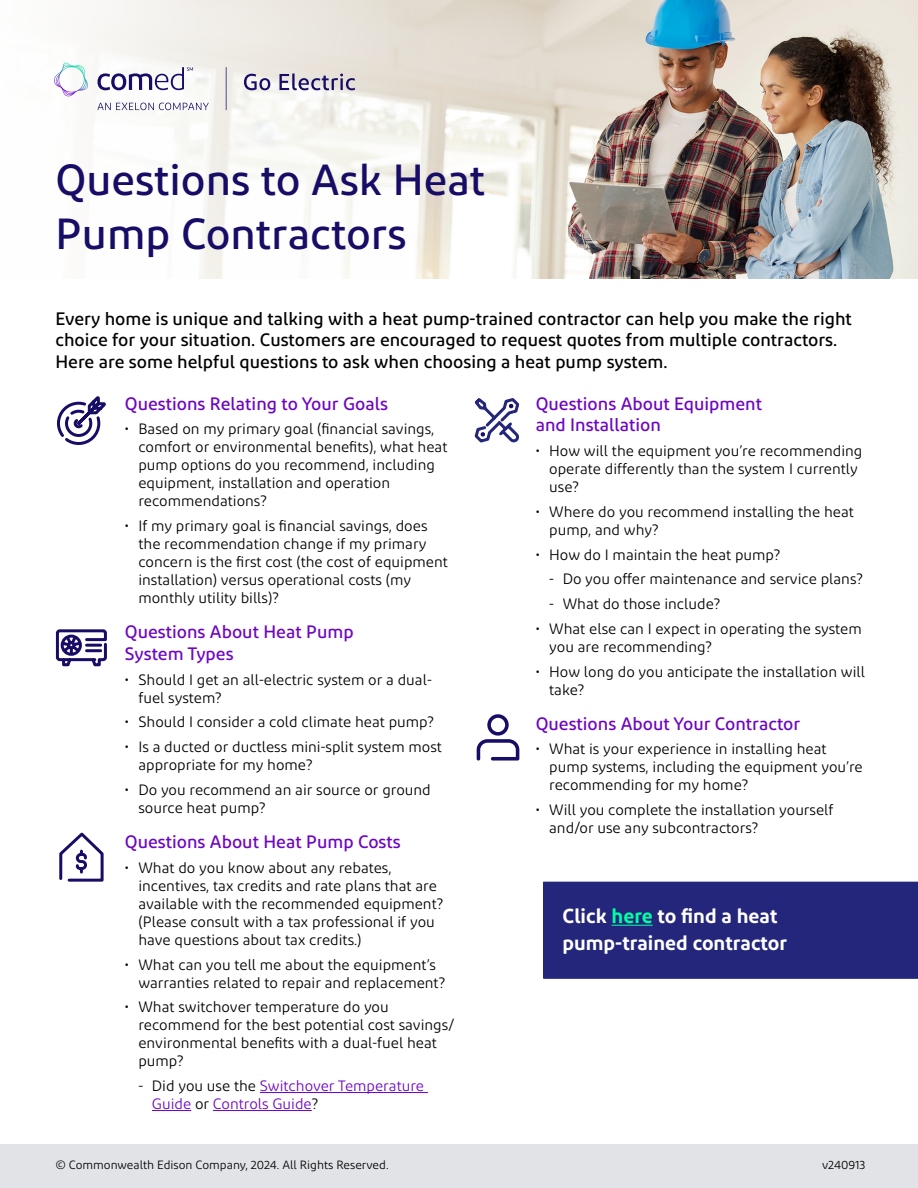
<style>
.page{position:relative;width:918px;height:1188px;background:#fff}
.page>*{position:absolute;margin:0;border:0;box-sizing:border-box;transform-origin:0 0}
.t1{font:500 43.5px/54px "Diodrum";color:#170d67}
.CTA{font:600 20.25px/27px "Diodrum";color:#fff}
.t2{font:500 18px/21.6px "Diodrum";color:#000}
.t3{font:500 18px/21.6px "Diodrum";color:#6e06c1}
.t4{font:15px/18px "Diodrum";color:#000}
.t5{font:15px/18px "Diodrum";color:#6e06c1}
.body{font:12px "Diodrum";color:#000}
.s1{color:#000}
.s2{color:#00ffa5}
</style>
<div class="page">
<img style="left:528px;top:0;width:390px;height:279px">
<svg style="left:64px;top:0;width:464px;height:279px"></svg>
<svg style="left:97px;top:67px;width:112px;height:43px"></svg>
<hr style="left:226px;top:67px;width:1px;height:43px;background:#170d67">
<svg style="left:54px;top:63px;width:34px;height:33px"></svg>
<svg style="left:244px;top:74px;width:26px;height:16px"></svg>
<svg style="left:279px;top:73px;width:76px;height:17px"></svg>
<hr style="left:260px;top:1092px;width:168px;height:1px;background:#6e06c1">
<hr style="left:152px;top:1110px;width:39px;height:1px;background:#6e06c1">
<hr style="left:213px;top:1110px;width:99px;height:1px;background:#6e06c1">
<svg style="left:477px;top:714px;width:42px;height:47px"></svg>
<svg style="left:59px;top:832px;width:45px;height:50px"></svg>
<svg style="left:57px;top:396px;width:49px;height:49px"></svg>
<svg style="left:55px;top:629px;width:52px;height:38px"></svg>
<svg style="left:474px;top:398px;width:46px;height:45px"></svg>
<div style="left:543px;top:882px;width:375px;height:97px;background:#23267a"></div>
<hr style="left:612px;top:925px;width:41px;height:1px;background:#00ffa5">
<div style="left:0;top:1144px;width:918px;height:44px;background:#e2e3e7"></div>
<h1 class="t1" style="left:55px;top:152px;width:431px">Questions to Ask Heat<br>Pump Contractors</h1>
<h2 class="t2" style="left:55px;top:307px;width:798px">Every home is unique and talking with a heat pump-trained contractor can help you make the right choice for your situation. Customers are encouraged to request quotes from multiple contractors.<br>Here are some helpful questions to ask when choosing a heat pump system.</h2>
<h2 class="t3" style="left:125px;top:392px;width:265px">Questions Relating to Your Goals</h2>
<p class="t4" style="left:138px;top:420px;width:311px;text-indent:-14px">• Based on my primary goal (financial savings, comfort or environmental benefits), what heat pump options do you recommend, including equipment, installation and operation recommendations?</p>
<p class="t4" style="left:138px;top:517px;width:311px;text-indent:-14px">• If my primary goal is financial savings, does the recommendation change if my primary concern is the first cost (the cost of equipment installation) versus operational costs (my monthly utility bills)?</p>
<h3 class="t3" style="left:125px;top:621px;width:230px">Questions About Heat Pump<br>System Types</h3>
<p class="t4" style="left:138px;top:670px;width:295px;text-indent:-14px">• Should I get an all-electric system or a dual&shy;fuel system?</p>
<p class="t4" style="left:125px;top:713px;width:311px">• Should I consider a cold climate heat pump?</p>
<p class="t4" style="left:138px;top:738px;width:305px;text-indent:-14px">• Is a ducted or ductless mini-split system most appropriate for my home?</p>
<p class="t4" style="left:138px;top:780px;width:294px;text-indent:-14px">• Do you recommend an air source or ground source heat pump?</p>
<h3 class="t3" style="left:125px;top:831px;width:277px">Questions About Heat Pump Costs</h3>
<p class="t4" style="left:138px;top:858px;width:306px;text-indent:-14px">• What do you know about any rebates, incentives, tax credits and rate plans that are available with the recommended equipment? (Please consult with a tax professional if you have questions about tax credits.)</p>
<p class="t4" style="left:138px;top:955px;width:308px;text-indent:-14px">• What can you tell me about the equipment’s warranties related to repair and replacement?</p>
<p class="t4" style="left:138px;top:998px;width:318px;text-indent:-14px">• What switchover temperature do you recommend for the best potential cost savings/ environmental benefits with a dual-fuel heat pump?</p>
<p class="t5" style="left:152px;top:1077px;width:274px;text-indent:-14px"><span class="s1">- Did you use the</span> Switchover Temperature<br>Guide <span class="s1">or</span> Controls Guide<span class="s1">?</span></p>
<h3 class="t3" style="left:536px;top:392px;width:228px">Questions About Equipment and Installation</h3>
<p class="t4" style="left:549px;top:442px;width:315px;text-indent:-14px">• How will the equipment you’re recommending operate differently than the system I currently use?</p>
<p class="t4" style="left:549px;top:502px;width:306px;text-indent:-14px">• Where do you recommend installing the heat pump, and why?</p>
<p class="t4" style="left:536px;top:545px;width:246px">• How do I maintain the heat pump?</p>
<p class="t4" style="left:549px;top:570px;width:315px">- Do you offer maintenance and service plans?</p>
<p class="t4" style="left:549px;top:595px;width:173px">- What do those include?</p>
<p class="t4" style="left:549px;top:619px;width:314px;text-indent:-14px">• What else can I expect in operating the system you are recommending?</p>
<p class="t4" style="left:549px;top:662px;width:317px;text-indent:-14px">• How long do you anticipate the installation will take?</p>
<h3 class="t3" style="left:536px;top:712px;width:266px">Questions About Your Contractor</h3>
<p class="t4" style="left:549px;top:740px;width:315px;text-indent:-14px">• What is your experience in installing heat pump systems, including the equipment you’re recommending for my home?</p>
<p class="t4" style="left:549px;top:801px;width:286px;text-indent:-14px">• Will you complete the installation yourself and/or use any subcontractors?</p>
<p class="CTA" style="left:562px;top:902px;width:226px">Click <span class="s2">here</span> to find a heat pump-trained contractor</p>
<p class="body" style="left:56px;top:1157px;width:334px">© Commonwealth Edison Company, 2024. All Rights Reserved.</p>
<p class="body" style="left:822px;top:1157px;width:45px">v240913</p>
</div>
